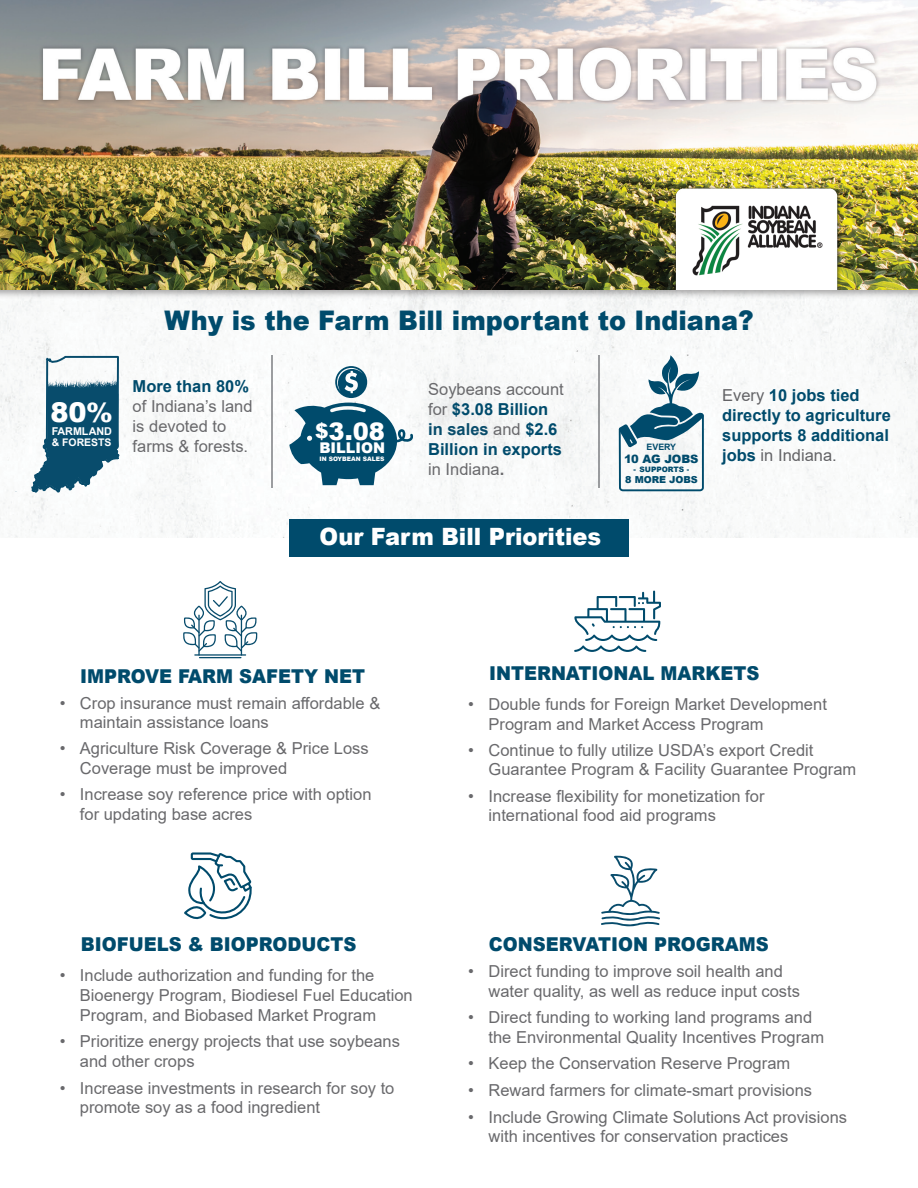
<style>
.page{position:relative;width:918px;height:1188px;background:#fff}
.page>*{position:absolute;margin:0;border:0;box-sizing:border-box;transform-origin:0 0}
.t1{font:900 27.3px "Arial";color:#fff}
.t2{font:900 27px "Arial";color:#004b6c;scale:.94 1}
.t3{font:900 24.15px "Arial";color:#fff}
.t4{font:900 23.85px "Arial";color:#fff;scale:.94 1}
.t5{font:900 19.05px "Arial";color:#004b6c;scale:.94 1}
.t6{font:16.5px/19.8px "Arial";color:#69696c}
.t7{font:700 16.5px/19.8px "Arial";color:#004b6c}
.t8{font:900 14.7px "Arial";color:#fff}
.t9{font:900 11.55px "Arial";letter-spacing:-.015em;color:#004b6c}
.t10{font:700 10.8px "Arial";letter-spacing:-.005em;color:#fff}
.t11{font:700 10.5px "Arial";color:#fff}
.t12{font:900 9.6px "Arial";letter-spacing:-.005em;color:#004b6c}
.t13{font:700 8.85px "Arial";letter-spacing:-.005em;color:#004b6c}
.t14{font:900 7.5px "Arial";letter-spacing:-.005em;color:#004b6c}
.t15{font:900 6.15px "Arial";color:#fff}
.s1{font-size:26.7px}
.s2{font-weight:700;color:#004b6c}
.s3{font-weight:400;color:#69696c}
.s4{color:#084c6b}
.s5{color:#69696c}
.s6{font-weight:400;color:#636366}
.s7{font-size:20.1px}
</style>
<div class="page">
<img style="left:0;top:300px;width:918px;height:238px">
<div style="left:0;top:0;width:918px;height:300px;background:#231f20;opacity:.39"></div>
<img style="left:0;top:0;width:918px;height:289px">
<img style="left:669px;top:175px;width:177px;height:114px">
<svg style="left:30px;top:356px;width:93px;height:139px"></svg>
<hr style="left:271px;top:356px;width:2px;height:132px;background:#686a6e">
<hr style="left:598px;top:356px;width:2px;height:132px;background:#686a6e">
<svg style="left:289px;top:366px;width:124px;height:119px"></svg>
<svg style="left:618px;top:355px;width:88px;height:137px"></svg>
<hr style="left:241px;top:615px;width:1px;height:41px;background:#084c6c">
<hr style="left:198px;top:615px;width:2px;height:41px;background:#084c6c">
<svg style="left:183px;top:581px;width:75px;height:71px"></svg>
<hr style="left:194px;top:654px;width:52px;height:2px;background:#084c6c">
<hr style="left:199px;top:657px;width:42px;height:1px;background:#084c6c">
<svg style="left:601px;top:855px;width:59px;height:71px"></svg>
<svg style="left:574px;top:591px;width:87px;height:61px"></svg>
<svg style="left:184px;top:852px;width:68px;height:68px"></svg>
<div style="left:289px;top:519px;width:340px;height:38px;background:#004b6c"></div>
<p class="t1" style="left:51px;top:392px;width:64px">80<span class="s1">%</span></p>
<p class="t10" style="left:52px;top:424px;width:62px">FARMLAND</p>
<p class="t11" style="left:52px;top:435px;width:61px">&amp; FORESTS</p>
<p class="t2" style="left:164px;top:300px;width:628px">Why is the Farm Bill important to Indiana?</p>
<p class="t6" style="left:133px;top:377px;width:121px"><span class="s2">More than 80% </span>of Indiana’s land is devoted to farms &amp; forests.</p>
<p class="t7" style="left:428px;top:380px;width:137px"><span class="s3">Soybeans account for</span> $3.08 Billion <span class="s4">in sales</span> <span class="s3">and</span> $2.6<br>Billion in exports <span class="s3">in Indiana</span><span class="s5">.</span></p>
<p class="t7" style="left:722px;top:386px;width:170px"><span class="s6">Every</span> 10 jobs tied directly to agriculture supports 8 additional jobs <span class="s6">in Indiana.</span></p>
<p class="t3" style="left:315px;top:414px;width:71px"><span class="s7">$</span>3.08</p>
<p class="t8" style="left:319px;top:437px;width:67px">BILLION</p>
<p class="t15" style="left:319px;top:454px;width:66px">IN SOYBEAN SALES</p>
<p class="t9" style="left:624px;top:450px;width:76px">10 AG JOBS</p>
<p class="t13" style="left:647px;top:441px;width:31px">EVERY</p>
<p class="t12" style="left:625px;top:473px;width:74px">8 MORE JOBS</p>
<p class="t14" style="left:633px;top:464px;width:57px">- SUPPORTS -</p>
<p class="t4" style="left:320px;top:520px;width:301px">Our Farm Bill Priorities</p>
<p class="t5" style="left:80px;top:663px;width:305px">IMPROVE FARM SAFETY NET</p>
<p class="t6" style="left:80px;top:693px;width:302px;text-indent:-20px">• Crop insurance must remain affordable &amp; maintain assistance loans</p>
<p class="t6" style="left:80px;top:739px;width:290px;text-indent:-20px">• Agriculture Risk Coverage &amp; Price Loss<br>Coverage must be improved</p>
<p class="t6" style="left:80px;top:785px;width:293px;text-indent:-20px">• Increase soy reference price with option for updating base acres</p>
<p class="t5" style="left:489px;top:660px;width:289px">INTERNATIONAL MARKETS</p>
<p class="t6" style="left:489px;top:695px;width:340px;text-indent:-20px">• Double funds for Foreign Market Development<br>Program and Market Access Program</p>
<p class="t6" style="left:489px;top:740px;width:369px;text-indent:-20px">• Continue to fully utilize USDA’s export Credit<br>Guarantee Program &amp; Facility Guarantee Program</p>
<p class="t6" style="left:489px;top:786px;width:278px;text-indent:-20px">• Increase flexibility for monetization for international food aid programs</p>
<p class="t5" style="left:81px;top:931px;width:295px">BIOFUELS &amp; BIOPRODUCTS</p>
<p class="t5" style="left:489px;top:931px;width:299px">CONSERVATION PROGRAMS</p>
<p class="t6" style="left:80px;top:965px;width:334px;text-indent:-20px">• Include authorization and funding for the<br>Bioenergy Program, Biodiesel Fuel Education<br>Program, and Biobased Market Program</p>
<p class="t6" style="left:80px;top:1031px;width:322px;text-indent:-20px">• Prioritize energy projects that use soybeans and other crops</p>
<p class="t6" style="left:80px;top:1078px;width:316px;text-indent:-20px">• Increase investments in research for soy to promote soy as a food ingredient</p>
<p class="t6" style="left:489px;top:961px;width:313px;text-indent:-20px">• Direct funding to improve soil health and water quality, as well as reduce input costs</p>
<p class="t6" style="left:489px;top:1007px;width:337px;text-indent:-20px">• Direct funding to working land programs and the Environmental Quality Incentives Program</p>
<p class="t6" style="left:468px;top:1054px;width:323px">• Keep the Conservation Reserve Program</p>
<p class="t6" style="left:468px;top:1080px;width:345px">• Reward farmers for climate-smart provisions</p>
<p class="t6" style="left:489px;top:1107px;width:360px;text-indent:-20px">• Include Growing Climate Solutions Act provisions with incentives for conservation practices</p>
</div>
